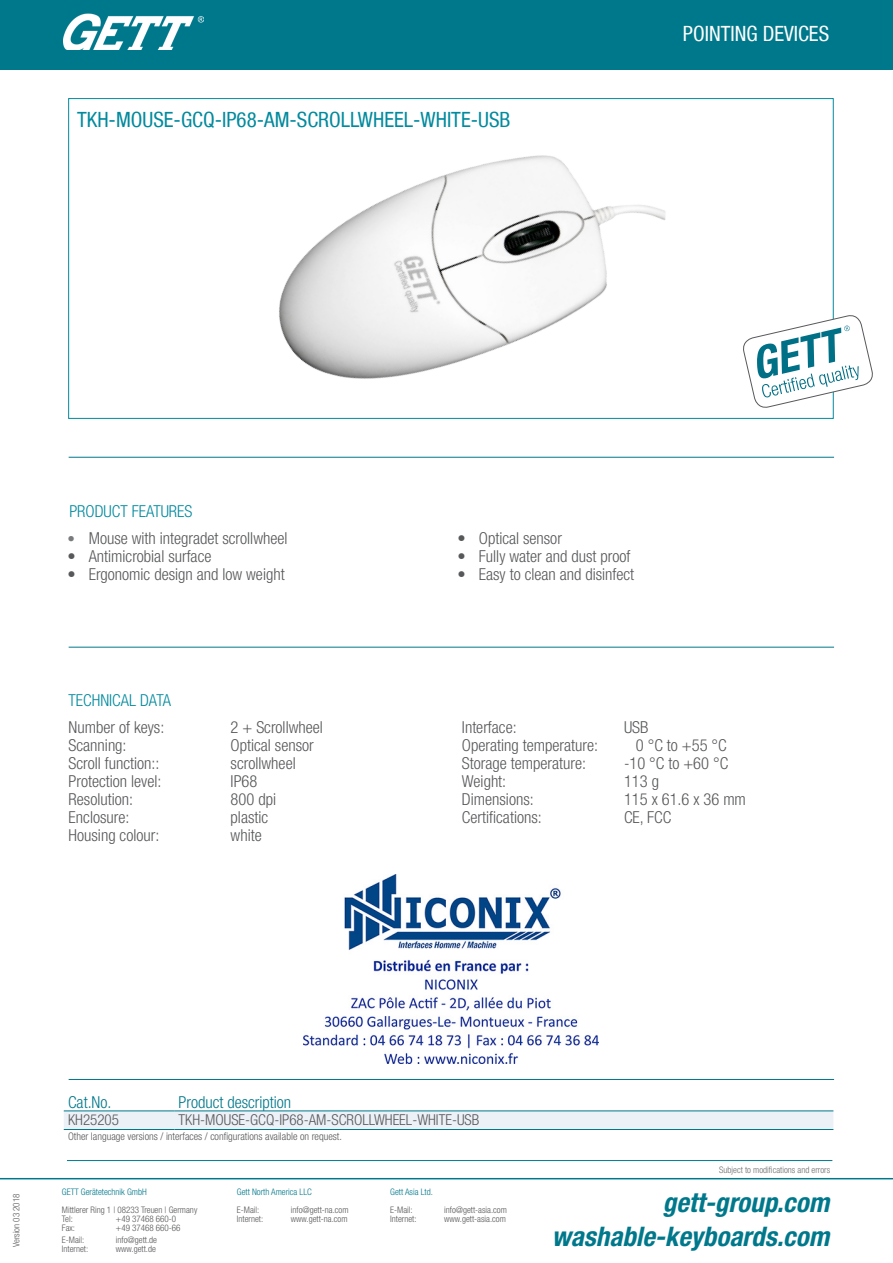
<style>
.page{position:relative;width:893px;height:1263px;background:#fff}
.page>*{position:absolute;margin:0;border:0;box-sizing:border-box;transform-origin:0 0}
.t1{font:italic 700 condensed 27px "Helvetica Neue LT Pro";color:#00788b}
.t2{font:condensed 21px "Helvetica Neue LT Com";color:#008a9e}
.t3{font:condensed 21px "Helvetica Neue LT Com";color:#fff}
.t4{font:300 condensed 16.5px "Helvetica Neue LT Com";color:#57585a}
.t5{font:300 condensed 16.5px "Helvetica Neue LT Com";color:#008a9e}
.t6{font:300 condensed 16.5px "Helvetica Neue LT Com";color:#00788b}
.t7{font:300 condensed 15px "Helvetica Neue LT Com";color:#57585a}
.t8{font:300 condensed 10.5px "Helvetica Neue LT Com";color:#57585a}
.t9{font:300 condensed 9px/9px "Helvetica Neue LT Com";color:#57585a}
.t10{font:300 condensed 9px "Helvetica Neue LT Com";color:#00788b}
.t11{font:300 condensed 9px "Helvetica Neue LT Com";color:#6c6d70}
.s1{font-size:15px;color:#787a7d}
</style>
<div class="page">
<div style="left:0;top:0;width:893px;height:69px;background:#00788b"></div>
<img style="left:64px;top:13px;width:36px;height:37px">
<hr style="left:0;top:1178px;width:893px;height:1px;background:#00788b">
<div style="left:64px;top:1111px;width:769px;height:18px;background:#ecf0f7"></div>
<hr style="left:64px;top:1110px;width:110px;height:1px;background:#00788b">
<hr style="left:174px;top:1110px;width:659px;height:1px;background:#00788b">
<hr style="left:64px;top:1129px;width:110px;height:1px;background:#00788b">
<hr style="left:174px;top:1129px;width:659px;height:1px;background:#00788b">
<hr style="left:69px;top:647px;width:765px;height:1px;background:#00788b">
<hr style="left:69px;top:457px;width:765px;height:1px;background:#00788b">
<hr style="left:69px;top:1079px;width:765px;height:1px;background:#00788b">
<svg style="left:755px;top:313px;width:118px;height:96px"></svg>
<hr style="left:67px;top:1160px;width:765px;height:1px;background:#00788b">
<img style="left:100px;top:16px;width:655px;height:442px">
<img style="left:303px;top:875px;width:295px;height:188px">
<p class="t2" style="left:77px;top:107px;width:435px">TKH-MOUSE-GCQ-IP68-AM-SCROLLWHEEL-WHITE-USB</p>
<p class="t3" style="left:683px;top:21px;width:148px">POINTING DEVICES</p>
<p class="t5" style="left:69px;top:501px;width:125px">PRODUCT FEATURES</p>
<p class="t4" style="left:67px;top:528px;width:222px"><span class="s1">•</span> Mouse with integradet scrollwheel</p>
<p class="t4" style="left:67px;top:546px;width:145px">• Antimicrobial surface</p>
<p class="t4" style="left:67px;top:564px;width:219px">• Ergonomic design and low weight</p>
<p class="t5" style="left:69px;top:690px;width:104px">TECHNICAL DATA</p>
<p class="t4" style="left:69px;top:717px;width:97px">Number of keys:</p>
<p class="t4" style="left:231px;top:717px;width:94px">2 + Scrollwheel</p>
<p class="t4" style="left:69px;top:735px;width:59px">Scanning:</p>
<p class="t4" style="left:231px;top:735px;width:85px">Optical sensor</p>
<p class="t4" style="left:69px;top:753px;width:92px">Scroll function::</p>
<p class="t4" style="left:231px;top:753px;width:67px">scrollwheel</p>
<p class="t4" style="left:69px;top:771px;width:94px">Protection level:</p>
<p class="t4" style="left:231px;top:771px;width:28px">IP68</p>
<p class="t4" style="left:69px;top:789px;width:66px">Resolution:</p>
<p class="t4" style="left:231px;top:789px;width:47px">800 dpi</p>
<p class="t4" style="left:69px;top:807px;width:62px">Enclosure:</p>
<p class="t4" style="left:231px;top:807px;width:39px">plastic</p>
<p class="t4" style="left:69px;top:825px;width:92px">Housing colour:</p>
<p class="t4" style="left:231px;top:825px;width:33px">white</p>
<p class="t4" style="left:458px;top:528px;width:106px">• Optical sensor</p>
<p class="t4" style="left:458px;top:546px;width:174px">• Fully water and dust proof</p>
<p class="t4" style="left:458px;top:564px;width:178px">• Easy to clean and disinfect</p>
<p class="t4" style="left:462px;top:717px;width:56px">Interface:</p>
<p class="t4" style="left:624px;top:717px;width:26px">USB</p>
<p class="t4" style="left:462px;top:735px;width:138px">Operating temperature:</p>
<p class="t4" style="left:636px;top:735px;width:92px">0 °C to +55 °C</p>
<p class="t4" style="left:462px;top:753px;width:126px">Storage temperature:</p>
<p class="t4" style="left:624px;top:753px;width:106px">-10 °C to +60 °C</p>
<p class="t4" style="left:462px;top:771px;width:46px">Weight:</p>
<p class="t4" style="left:624px;top:771px;width:37px">113 g</p>
<p class="t4" style="left:462px;top:789px;width:73px">Dimensions:</p>
<p class="t4" style="left:624px;top:789px;width:123px">115 x 61.6 x 36 mm</p>
<p class="t4" style="left:462px;top:807px;width:81px">Certifications:</p>
<p class="t4" style="left:624px;top:807px;width:49px">CE, FCC</p>
<p class="t9" style="left:12px;top:1247px;width:55px;rotate:-90deg">Version 03 2018</p>
<p class="t6" style="left:68px;top:1092px;width:45px">Cat.No.</p>
<p class="t6" style="left:179px;top:1092px;width:114px">Product description</p>
<p class="t7" style="left:68px;top:1111px;width:52px">KH25205</p>
<p class="t7" style="left:179px;top:1111px;width:302px">TKH-MOUSE-GCQ-IP68-AM-SCROLLWHEEL-WHITE-USB</p>
<p class="t8" style="left:68px;top:1131px;width:275px">Other language versions / interfaces / configurations available on request.</p>
<p class="t10" style="left:62px;top:1186px;width:86px">GETT Gerätetechnik GmbH</p>
<p class="t9" style="left:62px;top:1205px;width:137px">Mittlerer Ring 1 | 08233 Treuen | Germany<br>Tel:</p>
<p class="t9" style="left:116px;top:1214px;width:62px">+49 37468 660-0</p>
<p class="t9" style="left:62px;top:1223px;width:15px">Fax:</p>
<p class="t9" style="left:116px;top:1223px;width:66px">+49 37468 660-66</p>
<p class="t9" style="left:62px;top:1235px;width:24px">E-Mail:</p>
<p class="t9" style="left:116px;top:1235px;width:43px">info@gett.de</p>
<p class="t9" style="left:62px;top:1244px;width:28px">Internet:</p>
<p class="t9" style="left:116px;top:1244px;width:41px">www.gett.de</p>
<p class="t10" style="left:237px;top:1186px;width:76px">Gett North America LLC</p>
<p class="t9" style="left:237px;top:1205px;width:24px">E-Mail:</p>
<p class="t9" style="left:291px;top:1205px;width:59px">info@gett-na.com</p>
<p class="t9" style="left:237px;top:1214px;width:28px">Internet:</p>
<p class="t9" style="left:291px;top:1214px;width:58px">www.gett-na.com</p>
<p class="t10" style="left:390px;top:1186px;width:44px">Gett Asia Ltd.</p>
<p class="t9" style="left:390px;top:1205px;width:24px">E-Mail:</p>
<p class="t9" style="left:444px;top:1205px;width:64px">info@gett-asia.com</p>
<p class="t9" style="left:390px;top:1214px;width:28px">Internet:</p>
<p class="t9" style="left:444px;top:1214px;width:63px">www.gett-asia.com</p>
<p class="t11" style="left:719px;top:1164px;width:112px">Subject to modifications and errors</p>
<p class="t1" style="left:663px;top:1187px;width:168px">gett-group.com</p>
<p class="t1" style="left:552px;top:1221px;width:279px">washable-keyboards.com</p>
</div>
